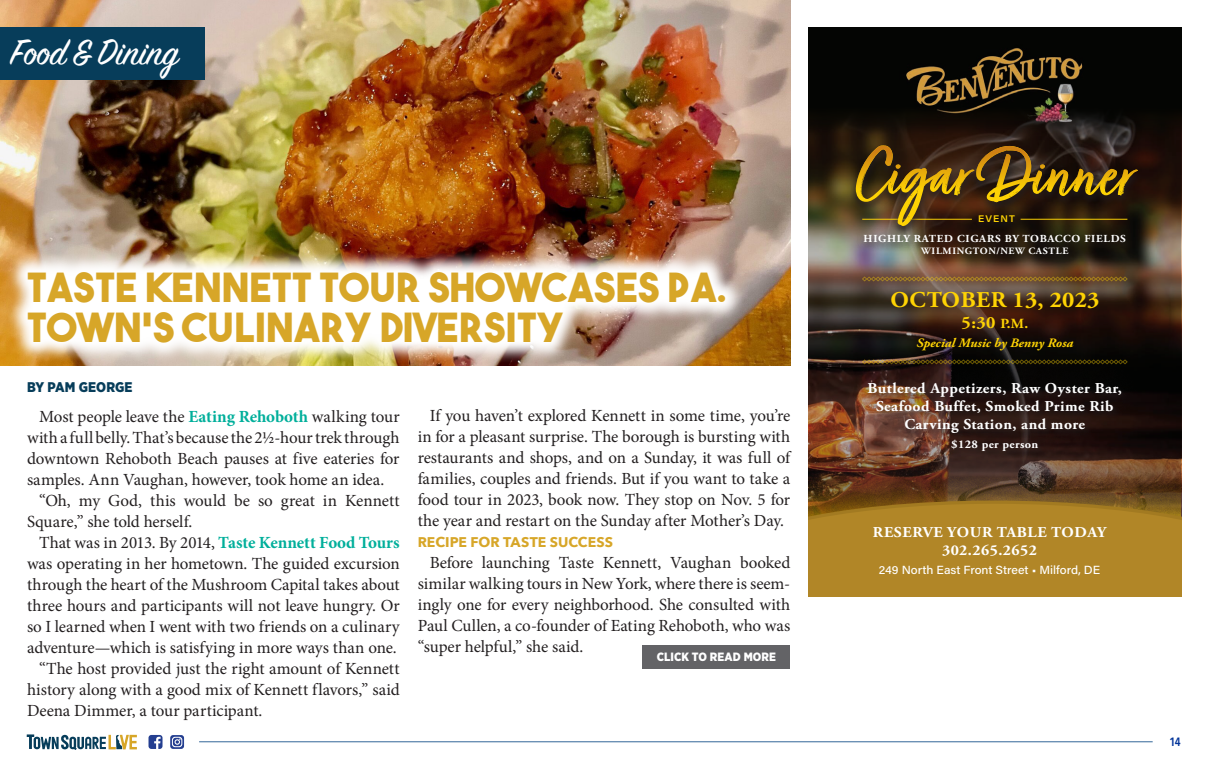
<style>
.page{position:relative;width:1208px;height:769px;background:#fff}
.page>*{position:absolute;margin:0;border:0;box-sizing:border-box;transform-origin:0 0}
.t1{font:75.1px "Turbinado Pro";color:#fed304;scale:1.04 1}
.t2{font:40px/40px "The Bold Font";letter-spacing:.01em;color:#d7a628}
.t3{font:40px "Sign Painter House Script";color:#fff}
.t4{font:700 22.5px "Adobe Garamond Pro";letter-spacing:.015em;color:#fed304;scale:1.04 1}
.t5{font:700 17.2px "Adobe Garamond Pro";color:#fed304;scale:1.04 1}
.body_copy{font:17px/21px "Minion Pro";letter-spacing:-.005em;color:#231f20;text-align:justify}
.t6{font:700 15px/18px "Adobe Garamond Pro";letter-spacing:.03em;color:#fff;text-align:center;scale:1.04 1}
.t7{font:700 14px "Avenir Next";color:#d7a628}
.t8{font:900 14px "Gotham Narrow";color:#073d5a}
.t9{font:italic 700 12.9px "Adobe Garamond Pro";color:#fed304;scale:1.04 1}
.t10{font:900 12px "Gotham Narrow";letter-spacing:.005em;color:#fff}
.t11{font:600 12px "Avenir Next Condensed";color:#039}
.t12{font:500 11.8px "Acumin Pro";letter-spacing:-.005em;color:#fff;scale:1.04 1}
.t13{font:700 11.8px "Adobe Garamond Pro";letter-spacing:.03em;color:#fff;scale:1.04 1}
.t14{font:700 10.7px "Adobe Garamond Pro";letter-spacing:.065em;color:#fff;scale:1.04 1}
.t15{font:700 9.6px "Adobe Garamond Pro";letter-spacing:.065em;color:#fff;scale:1.04 1}
.t16{font:600 9.6px "Acumin Pro";letter-spacing:.105em;color:#fed304;scale:1.04 1}
.s1{font-weight:700;color:#00af9b}
.s2{font-size:13.9px}
</style>
<div class="page">
<hr style="left:199px;top:740px;width:953px;height:1px;background:#369">
<svg style="left:148px;top:735px;width:14px;height:13px"></svg>
<svg style="left:170px;top:735px;width:14px;height:13px"></svg>
<svg style="left:27px;top:734px;width:110px;height:15px"></svg>
<img style="left:0;top:0;width:790px;height:365px">
<img style="left:6px;top:250px;width:740px;height:113px">
<div style="left:0;top:27px;width:204px;height:52px;background:#073d5a"></div>
<div style="left:642px;top:645px;width:148px;height:23px;background:#636366"></div>
<img style="left:808px;top:27px;width:373px;height:69px">
<img style="left:808px;top:96px;width:373px;height:10px">
<img style="left:808px;top:106px;width:373px;height:323px">
<div style="left:808px;top:429px;width:373px;height:167px;background:#231f20;opacity:.75"></div>
<svg style="left:808px;top:471px;width:373px;height:29px;background:#593920"></svg>
<svg style="left:808px;top:500px;width:373px;height:96px;background:#ad8225"></svg>
<div style="left:849px;top:145px;width:293px;height:91px;background:#231f20;opacity:.75"></div>
<div style="left:861px;top:234px;width:272px;height:30px;background:#231f20;opacity:.59"></div>
<div style="left:855px;top:225px;width:280px;height:38px;background:#231f20;opacity:.3"></div>
<svg style="left:855px;top:145px;width:282px;height:81px;background:#3a2614"></svg>
<div style="left:844px;top:360px;width:300px;height:113px;background:#231f20;opacity:.75"></div>
<svg style="left:861px;top:359px;width:266px;height:5px"></svg>
<svg style="left:861px;top:276px;width:266px;height:5px"></svg>
<p class="t3" style="left:11px;top:27px;width:170px">Food &amp; Dining</p>
<p class="t2" style="left:27px;top:266px;width:700px">TASTE KENNETT TOUR SHOWCASES PA.<br>TOWN’S CULINARY DIVERSITY</p>
<p class="t8" style="left:27px;top:377px;width:107px">BY PAM GEORGE</p>
<p class="body_copy" style="left:27px;top:406px;width:374px;text-indent:12px">Most people leave the <span class="s1">Eating Rehoboth</span> walking tour with a full belly. That’s because the 2½-hour trek through downtown Rehoboth Beach pauses at five eateries for samples. Ann Vaughan, however, took home an idea.</p>
<p class="body_copy" style="left:27px;top:490px;width:374px;text-indent:12px">“Oh, my God, this would be so great in Kennett<br>Square,” she told herself.</p>
<p class="body_copy" style="left:27px;top:532px;width:374px;text-indent:12px">That was in 2013. By 2014, <span class="s1">Taste Kennett Food Tours </span>was operating in her hometown. The guided excursion through the heart of the Mushroom Capital takes about three hours and participants will not leave hungry. Or so I learned when I went with two friends on a culinary adventure—which is satisfying in more ways than one.</p>
<p class="body_copy" style="left:27px;top:658px;width:374px;text-indent:12px">“The host provided just the right amount of Kennett history along with a good mix of Kennett flavors,” said Deena Dimmer, a tour participant.</p>
<p class="body_copy" style="left:417px;top:404px;width:374px;text-indent:12px">If you haven’t explored Kennett in some time, you’re in for a pleasant surprise. The borough is bursting with restaurants and shops, and on a Sunday, it was full of families, couples and friends. But if you want to take a food tour in 2023, book now. They stop on Nov. 5 for the year and restart on the Sunday after Mother’s Day.</p>
<p class="t7" style="left:417px;top:529px;width:197px">RECIPE FOR TASTE SUCCESS</p>
<p class="body_copy" style="left:417px;top:551px;width:374px;text-indent:12px">Before launching Taste Kennett, Vaughan booked similar walking tours in New York, where there is seem&shy;ingly one for every neighborhood. She consulted with Paul Cullen, a co-founder of Eating Rehoboth, who was “super helpful,” she said.</p>
<p class="t10" style="left:656px;top:648px;width:121px">CLICK TO READ MORE</p>
<p class="t1" style="left:856px;top:134px;width:268px">Cigar Dinner</p>
<p class="t16" style="left:978px;top:211px;width:37px">EVENT</p>
<p class="t14" style="left:863px;top:232px;width:254px">HIGHLY RATED CIGARS BY TOBACCO FIELDS</p>
<p class="t15" style="left:921px;top:245px;width:143px">WILMINGTON/NEW CASTLE</p>
<p class="t4" style="left:890px;top:287px;width:202px">OCTOBER 13, 2023</p>
<p class="t5" style="left:961px;top:312px;width:66px">5:30 <span class="s2">P.M.</span></p>
<p class="t9" style="left:916px;top:335px;width:152px">Special Music by Benny Rosa</p>
<p class="t6" style="left:867px;top:379px;width:246px">Butlered Appetizers, Raw Oyster Bar,<br>Seafood Buffet, Smoked Prime Rib<br>Carving Station, and more</p>
<p class="t13" style="left:951px;top:437px;width:85px">$128 per person</p>
<p class="t6" style="left:872px;top:522px;width:226px">RESERVE YOUR TABLE TODAY<br>302.265.2652</p>
<p class="t12" style="left:878px;top:561px;width:214px">249 North East Front Street • Milford, DE</p>
<p class="t11" style="left:1169px;top:731px;width:13px">14</p>
</div>
